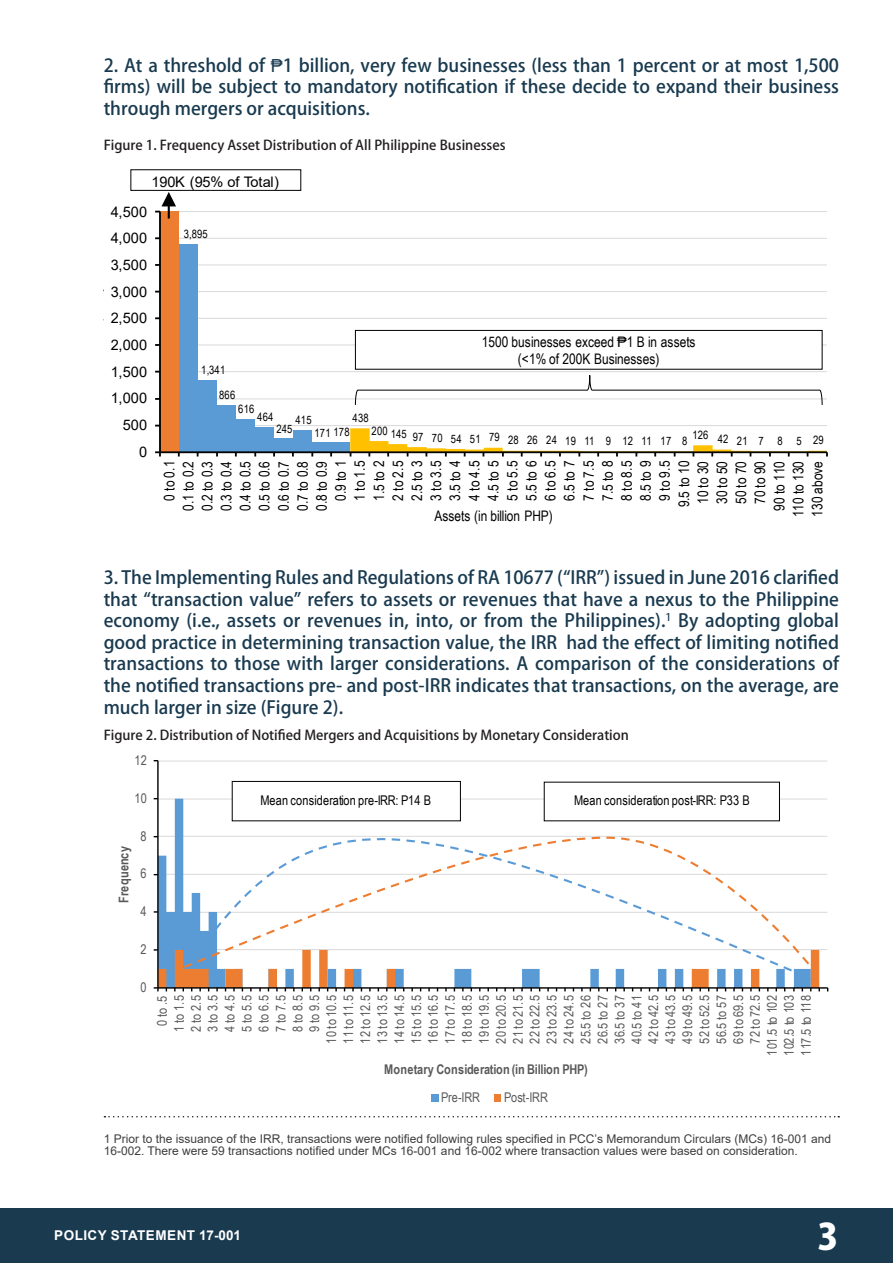
<style>
.page{position:relative;width:893px;height:1263px;background:#fff}
.page>*{position:absolute;margin:0;border:0;box-sizing:border-box;transform-origin:0 0}
.t1{font:800 36px "Koz Go Pr 6 N";color:#fff}
.t2{font:500 18px/21.6px "Koz Go Pr 6 N";color:#193a4f;text-align:justify}
.t3{font:14.55px/19px "Arial Narrow";color:#000;text-align:right}
.t4{font:14.55px "Arial";letter-spacing:-.015em;color:#000}
.t5{font:500 13.5px "Koz Go Pr 6 N";color:#231f20}
.t6{font:700 13.5px "Arial";letter-spacing:.035em;color:#fff}
.t7{font:13.35px/17px "Arial Narrow";letter-spacing:.02em;color:#595959;text-align:right}
.t8{font:13.35px "Arial Narrow";letter-spacing:.01em;color:#000}
.t9{font:700 13.35px/28.7px "Arial Narrow";letter-spacing:-.005em;color:#595959}
.t10{font:700 13.35px "Arial Narrow";letter-spacing:.02em;color:#595959}
.t11{font:12px/12px "Arial";color:#3e3e3f}
.t12{font:11.55px/25.3px "Arial Narrow";letter-spacing:.02em;color:#000}
.s1{font-family:"Arial";font-weight:400}
.s2{font-family:"Arial"}
.s3{font-weight:400}
</style>
<div class="page">
<div style="left:0;top:1208px;width:893px;height:55px;background:#193a4f"></div>
<hr style="left:160px;top:425px;width:667px;height:1px;background:#d9d9d9">
<hr style="left:160px;top:399px;width:667px;height:1px;background:#d9d9d9">
<hr style="left:160px;top:371px;width:667px;height:1px;background:#d9d9d9">
<hr style="left:160px;top:345px;width:667px;height:1px;background:#d9d9d9">
<hr style="left:160px;top:318px;width:667px;height:1px;background:#d9d9d9">
<hr style="left:160px;top:291px;width:667px;height:1px;background:#d9d9d9">
<hr style="left:160px;top:265px;width:667px;height:1px;background:#d9d9d9">
<hr style="left:160px;top:238px;width:667px;height:1px;background:#d9d9d9">
<hr style="left:160px;top:211px;width:667px;height:1px;background:#d9d9d9">
<div style="left:178px;top:244px;width:20px;height:208px;background:#5b9bd5"></div>
<div style="left:198px;top:380px;width:19px;height:72px;background:#5b9bd5"></div>
<div style="left:217px;top:406px;width:19px;height:46px;background:#5b9bd5"></div>
<div style="left:236px;top:419px;width:19px;height:33px;background:#5b9bd5"></div>
<div style="left:255px;top:427px;width:19px;height:25px;background:#5b9bd5"></div>
<div style="left:274px;top:439px;width:19px;height:13px;background:#5b9bd5"></div>
<div style="left:293px;top:430px;width:19px;height:22px;background:#5b9bd5"></div>
<div style="left:312px;top:443px;width:19px;height:9px;background:#5b9bd5"></div>
<div style="left:331px;top:442px;width:19px;height:10px;background:#5b9bd5"></div>
<div style="left:160px;top:211px;width:18px;height:241px;background:#ed7d31"></div>
<hr style="left:159px;top:212px;width:2px;height:240px;background:#000">
<hr style="left:160px;top:451px;width:667px;height:2px;background:#000">
<svg style="left:155px;top:451px;width:6px;height:5px"></svg>
<svg style="left:350px;top:428px;width:478px;height:28px"></svg>
<svg style="left:155px;top:192px;width:21px;height:27px"></svg>
<div style="left:131px;top:169px;width:170px;height:22px;border:1px solid #000"></div>
<div style="left:355px;top:330px;width:467px;height:39px;background:#fff"></div>
<div style="left:355px;top:330px;width:467px;height:39px;border:1px solid #000"></div>
<svg style="left:355px;top:375px;width:468px;height:30px"></svg>
<hr style="left:0;top:0;width:55px;height:1px;background:#00aeef">
<hr style="left:54px;top:0;width:79px;height:1px;background:#1a9092">
<hr style="left:127px;top:0;width:78px;height:1px;background:#fabc13">
<hr style="left:205px;top:0;width:78px;height:1px;background:#9f202d">
<hr style="left:283px;top:0;width:78px;height:1px;background:#ebebeb">
<hr style="left:158px;top:949px;width:669px;height:1px;background:#d9d9d9">
<hr style="left:158px;top:912px;width:669px;height:1px;background:#d9d9d9">
<hr style="left:158px;top:874px;width:669px;height:1px;background:#d9d9d9">
<hr style="left:158px;top:836px;width:669px;height:1px;background:#d9d9d9">
<hr style="left:158px;top:799px;width:669px;height:1px;background:#d9d9d9">
<hr style="left:158px;top:761px;width:669px;height:1px;background:#d9d9d9">
<svg style="left:159px;top:799px;width:652px;height:150px"></svg>
<hr style="left:157px;top:761px;width:2px;height:227px;background:#000">
<hr style="left:158px;top:987px;width:670px;height:2px;background:#000">
<svg style="left:154px;top:949px;width:666px;height:42px"></svg>
<div style="left:431px;top:1095px;width:7px;height:7px;background:#5b9bd5"></div>
<div style="left:495px;top:1095px;width:6px;height:7px;background:#ed7d31"></div>
<div style="left:232px;top:781px;width:228px;height:40px;background:#fff"></div>
<div style="left:232px;top:781px;width:229px;height:40px;border:1px solid #000"></div>
<div style="left:544px;top:782px;width:235px;height:39px;background:#fff"></div>
<svg style="left:194px;top:835px;width:621px;height:147px"></svg>
<svg style="left:182px;top:836px;width:635px;height:137px"></svg>
<svg style="left:104px;top:1116px;width:735px;height:1px"></svg>
<p class="t2" style="left:104px;top:55px;width:737px">2. At a threshold of <span class="s1">₱</span>1 billion, very few businesses (less than 1 percent or at most 1,500 firms) will be subject to mandatory notification if these decide to expand their business through mergers or acquisitions.</p>
<p class="t5" style="left:104px;top:137px;width:403px">Figure 1. Frequency Asset Distribution of All Philippine Businesses</p>
<p class="t4" style="left:152px;top:171px;width:129px">190K (95% of Total)</p>
<p class="t4" style="left:111px;top:201px;width:38px">4,500</p>
<p class="t4" style="left:111px;top:228px;width:38px">4,000</p>
<p class="t4" style="left:111px;top:255px;width:38px">3,500</p>
<p class="t4" style="left:111px;top:282px;width:38px">3,000</p>
<p class="t4" style="left:111px;top:308px;width:38px">2,500</p>
<p class="t4" style="left:111px;top:335px;width:38px">2,000</p>
<p class="t4" style="left:111px;top:362px;width:38px">1,500</p>
<p class="t4" style="left:111px;top:388px;width:38px">1,000</p>
<p class="t4" style="left:123px;top:415px;width:26px">500</p>
<p class="t4" style="left:139px;top:442px;width:10px">0</p>
<p class="t12" style="left:184px;top:221px;width:26px">3,895</p>
<p class="t12" style="left:219px;top:357px;width:18px;text-indent:-18px">1,341<br>866</p>
<p class="t3" style="left:482px;top:333px;width:215px;line-height:17px;text-align:center">1500 businesses exceed <span class="s2">₱</span>1 B in assets (&lt;1% of 200K Businesses)</p>
<p class="t12" style="left:238px;top:396px;width:18px">616</p>
<p class="t12" style="left:257px;top:404px;width:18px">464</p>
<p class="t12" style="left:353px;top:405px;width:18px">438</p>
<p class="t12" style="left:295px;top:406px;width:18px">415</p>
<p class="t12" style="left:276px;top:415px;width:18px">245</p>
<p class="t12" style="left:372px;top:427px;width:454px">200 145 97 70 54 51 79 28 26 24 19 11 9 12 11 17 8 126 42 21 7 8 5 29</p>
<p class="t12" style="left:314px;top:419px;width:37px">171 178</p>
<p class="t3" style="left:159px;top:517px;width:58px;rotate:-90deg">0 to 0.1<br>0.1 to 0.2<br>0.2 to 0.3<br>0.3 to 0.4<br>0.4 to 0.5<br>0.5 to 0.6<br>0.6 to 0.7<br>0.7 to 0.8<br>0.8 to 0.9<br>0.9 to 1<br>1 to 1.5<br>1.5 to 2<br>2 to 2.5<br>2.5 to 3<br>3 to 3.5<br>3.5 to 4<br>4 to 4.5<br>4.5 to 5<br>5 to 5.5<br>5.5 to 6<br>6 to 6.5<br>6.5 to 7<br>7 to 7.5<br>7.5 to 8<br>8 to 8.5<br>8.5 to 9<br>9 to 9.5<br>9.5 to 10<br>10 to 30<br>30 to 50<br>50 to 70<br>70 to 90<br>90 to 110<br>110 to 130<br>130 above</p>
<p class="t3" style="left:435px;top:506px;width:120px">Assets (in billion PHP)</p>
<p class="t2" style="left:104px;top:567px;width:737px">3. The Implementing Rules and Regulations of RA 10677 (“IRR”) issued in June 2016 clarified that “transaction value” refers to assets or revenues that have a nexus to the Philippine economy (i.e., assets or revenues in, into, or from the Philippines).<sup>1</sup> By adopting global good practice in determining transaction value, the IRR had the effect of limiting notified transactions to those with larger considerations. A comparison of the considerations of the notified transactions pre- and post-IRR indicates that transactions, on the average, are much larger in size (Figure 2).</p>
<p class="t5" style="left:104px;top:728px;width:527px">Figure 2. Distribution of Notified Mergers and Acquisitions by Monetary Consideration</p>
<p class="t7" style="left:135px;top:751px;width:14px">12</p>
<p class="t7" style="left:135px;top:789px;width:14px">10</p>
<p class="t10" style="left:114px;top:903px;width:58px;rotate:-90deg">Frequency</p>
<p class="t7" style="left:141px;top:827px;width:8px">8</p>
<p class="t7" style="left:141px;top:865px;width:8px">6</p>
<p class="t7" style="left:141px;top:902px;width:8px">4</p>
<p class="t8" style="left:260px;top:790px;width:172px">Mean consideration pre-IRR: P14 B</p>
<p class="t8" style="left:574px;top:791px;width:177px">Mean consideration post-IRR: P33 B</p>
<p class="t7" style="left:141px;top:940px;width:8px">2</p>
<p class="t7" style="left:141px;top:978px;width:8px">0</p>
<p class="t7" style="left:153px;top:1056px;width:62px;rotate:-90deg">0 to .5<br>1 to 1.5<br>2 to 2.5<br>3 to 3.5<br>4 to 4.5<br>5 to 5.5<br>6 to 6.5<br>7 to 7.5<br>8 to 8.5<br>9 to 9.5<br>10 to 10.5<br>11 to 11.5<br>12 to 12.5<br>13 to 13.5<br>14 to 14.5<br>15 to 15.5<br>16 to 16.5<br>17 to 17.5<br>18 to 18.5<br>19 to 19.5<br>20 to 20.5<br>21 to 21.5<br>22 to 22.5<br>23 to 23.5<br>24 to 24.5<br>25.5 to 26<br>26.5 to 27<br>36.5 to 37<br>40.5 to 41<br>42 to 42.5<br>43 to 43.5<br>49 to 49.5<br>52 to 52.5<br>56.5 to 57<br>69 to 69.5<br>72 to 72.5<br>101.5 to 102<br>102.5 to 103<br>117.5 to 118</p>
<p class="t9" style="left:441px;top:1054px;width:148px;text-indent:-57px">Monetary Consideration (in Billion PHP)<br><span class="s3">Pre-IRR</span></p>
<p class="t7" style="left:504px;top:1089px;width:45px">Post-IRR</p>
<p class="t11" style="left:104px;top:1132px;width:729px">1 Prior to the issuance of the IRR, transactions were notified following rules specified in PCC’s Memorandum Circulars (MCs) 16-001 and<br>16-002. There were 59 transactions notified under MCs 16-001 and 16-002 where transaction values were based on consideration.</p>
<p class="t6" style="left:54px;top:1226px;width:188px">POLICY STATEMENT 17-001</p>
<h1 class="t1" style="left:818px;top:1216px;width:22px">3</h1>
</div>
